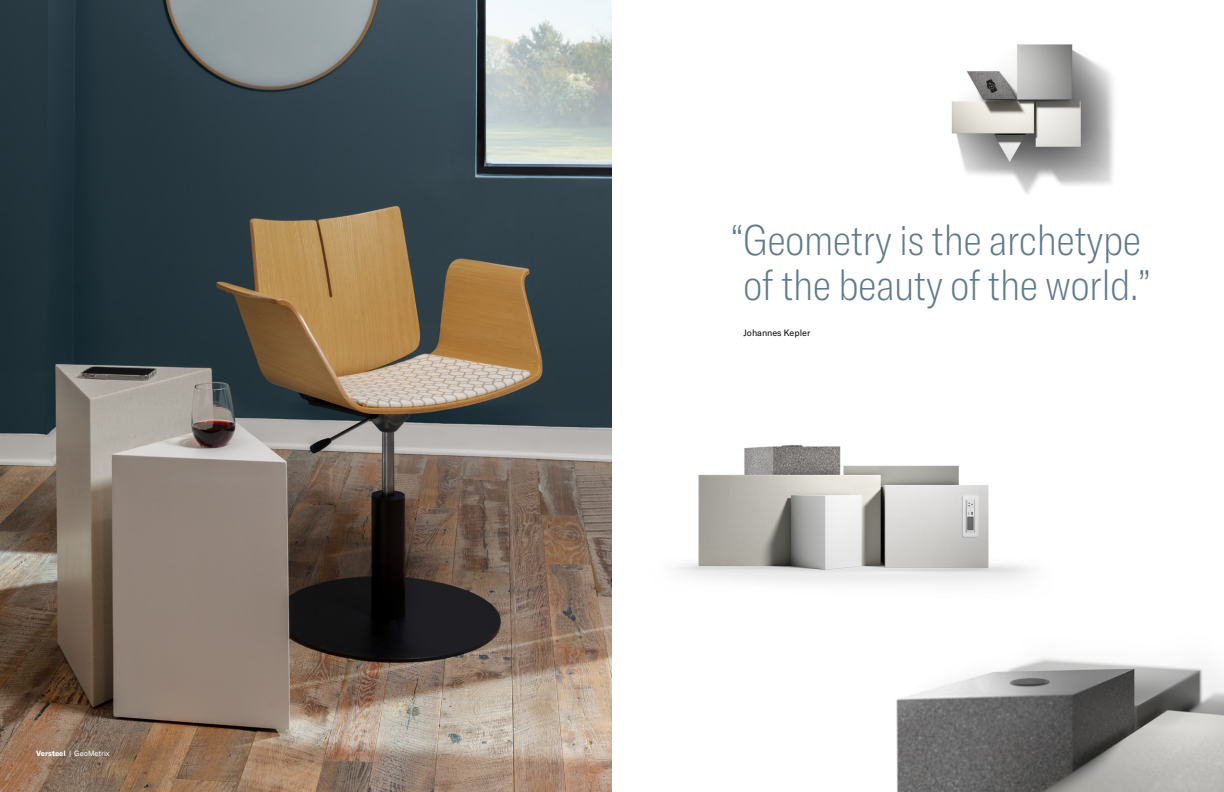
<style>
.page{position:relative;width:1224px;height:792px;background:#fff}
.page>*{position:absolute;margin:0;border:0;box-sizing:border-box;transform-origin:0 0}
.H1_America_CondThin{font:100 condensed 42px/45px "GT Americav 1";color:#5f7a8c}
.H1_America_CondThin-2{font:9px "GT Americav 1";color:#000}
.BodyCopy_AmericaReg{font:7.5px "GT Americav 1";color:#fff}
.s1{font-weight:700}
.s2{color:#fff}
</style>
<div class="page">
<img style="left:0;top:0;width:612px;height:792px">
<img style="left:676px;top:444px;width:356px;height:140px">
<img style="left:896px;top:658px;width:328px;height:134px">
<img style="left:951px;top:44px;width:163px;height:150px">
<p class="BodyCopy_AmericaReg" style="left:36px;top:749px;width:75px"><span class="s1">Versteel</span> | GeoMetrix</p>
<p class="H1_America_CondThin" style="left:732px;top:218px;width:419px">“Geometry is the archetype <span class="s2">“</span>of the beauty of the world.”</p>
<p class="H1_America_CondThin-2" style="left:744px;top:328px;width:68px">Johannes Kepler</p>
</div>
